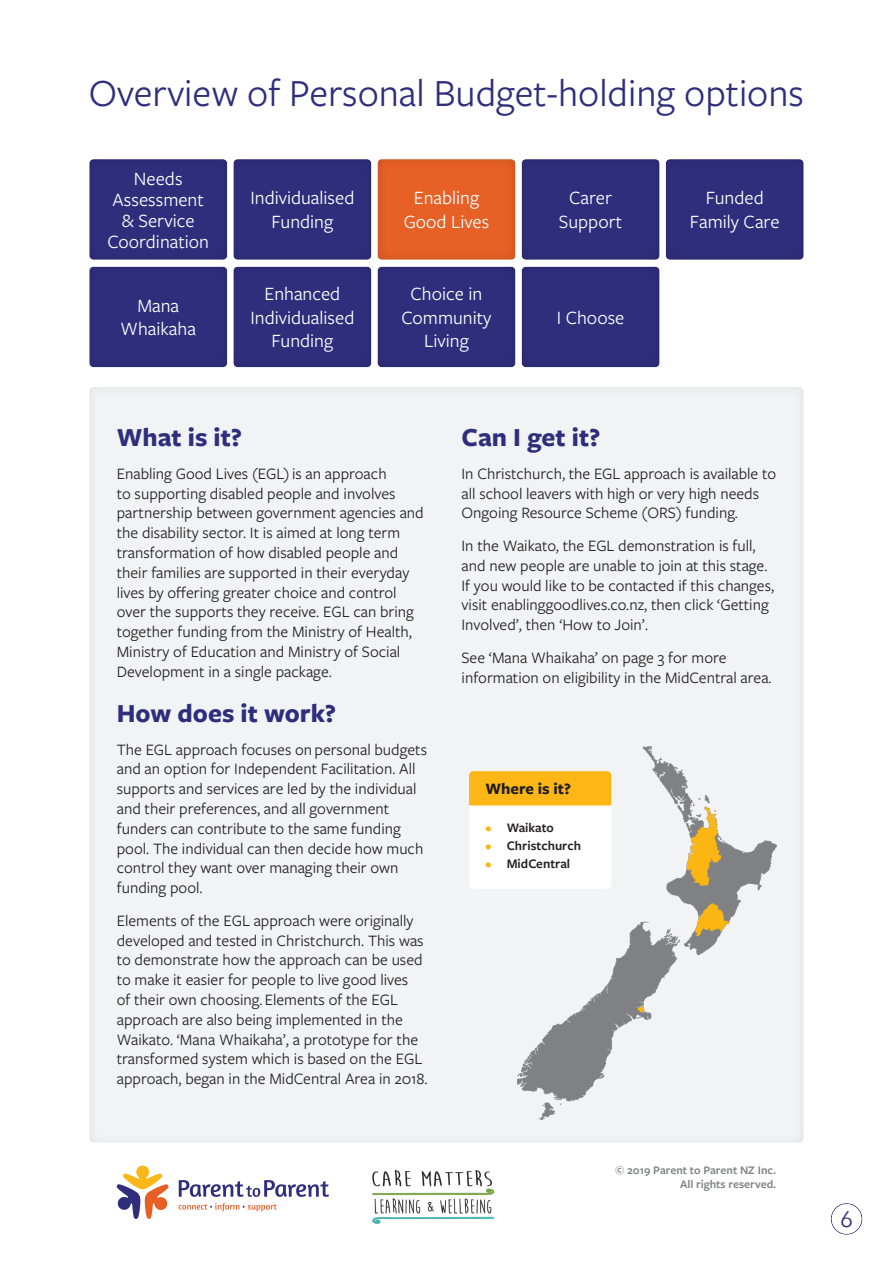
<style>
.page{position:relative;width:893px;height:1263px;background:#fff}
.page>*{position:absolute;margin:0;border:0;box-sizing:border-box;transform-origin:0 0}
.t1{font:39.9px "Freight Sans Pro";color:#2f2e7d}
.Heading{font:700 27px "Freight Sans Pro";color:#2f2e7d}
.t2{font:22.5px "Avenir Next";color:#2f2e7d}
.Button_text{font:19.5px/23.4px "Freight Sans Pro";color:#fff;text-align:center}
.Paragraph{font:16.5px/19.8px "Freight Sans Pro";color:#231f20}
.Paragraph-2{font:700 16.5px "Freight Sans Pro";color:#231f20}
.t3{font:600 13.5px "Freight Sans Pro";color:#231f20}
.t4{font:600 12px/14.4px "Freight Sans Pro";color:#808285;text-align:right}
.s1{color:#fcb716}
</style>
<div class="page">
<img style="left:372px;top:1170px;width:122px;height:53px">
<svg style="left:117px;top:1165px;width:52px;height:54px"></svg>
<svg style="left:179px;top:1180px;width:150px;height:17px"></svg>
<svg style="left:179px;top:1203px;width:98px;height:8px"></svg>
<div style="left:87px;top:387px;width:717px;height:756px;background:#f2f3f4"></div>
<div style="left:829px;top:1201px;width:34px;height:35px;background:#231f20;opacity:.1"></div>
<div style="left:665px;top:156px;width:139px;height:104px;background:#2f2e7d"></div>
<div style="left:521px;top:264px;width:140px;height:103px;background:#2f2e7d"></div>
<div style="left:521px;top:157px;width:140px;height:104px;background:#2f2e7d"></div>
<div style="left:376px;top:264px;width:140px;height:103px;background:#2f2e7d"></div>
<div style="left:231px;top:266px;width:141px;height:102px;background:#2f2e7d"></div>
<div style="left:231px;top:159px;width:141px;height:103px;background:#2f2e7d"></div>
<div style="left:87px;top:266px;width:141px;height:102px;background:#2f2e7d"></div>
<div style="left:87px;top:159px;width:141px;height:103px;background:#2f2e7d"></div>
<img style="left:518px;top:746px;width:259px;height:373px">
<svg style="left:469px;top:771px;width:142px;height:118px"></svg>
<div style="left:376px;top:157px;width:140px;height:104px;background:#231f20;opacity:.2"></div>
<h1 class="t1" style="left:89px;top:67px;width:716px">Overview of Personal Budget-holding options</h1>
<p class="Button_text" style="left:107px;top:167px;width:103px;line-height:21px">Needs<br>Assessment &amp; Service<br>Coordination</p>
<p class="Button_text" style="left:121px;top:293px;width:77px">Mana<br>Whaikaha</p>
<p class="Button_text" style="left:250px;top:186px;width:105px">Individualised<br>Funding</p>
<p class="Button_text" style="left:250px;top:281px;width:105px">Enhanced<br>Individualised<br>Funding</p>
<p class="Button_text" style="left:404px;top:186px;width:87px">Enabling<br>Good Lives</p>
<p class="Button_text" style="left:401px;top:281px;width:92px">Choice in<br>Community<br>Living</p>
<p class="Button_text" style="left:559px;top:186px;width:65px">Carer<br>Support</p>
<p class="Button_text" style="left:557px;top:305px;width:69px">I Choose</p>
<p class="Button_text" style="left:690px;top:186px;width:91px">Funded<br>Family Care</p>
<h2 class="Heading" style="left:117px;top:419px;width:127px">What is it?</h2>
<p class="Paragraph" style="left:117px;top:463px;width:308px">Enabling Good Lives (EGL) is an approach<br>to supporting disabled people and involves partnership between government agencies and the disability sector. It is aimed at long term transformation of how disabled people and their families are supported in their everyday lives by offering greater choice and control over the supports they receive. EGL can bring together funding from the Ministry of Health, Ministry of Education and Ministry of Social Development in a single package.</p>
<h2 class="Heading" style="left:117px;top:694px;width:221px">How does it work?</h2>
<p class="Paragraph" style="left:117px;top:738px;width:312px">The EGL approach focuses on personal budgets and an option for Independent Facilitation. All supports and services are led by the individual and their preferences, and all government funders can contribute to the same funding pool. The individual can then decide how much control they want over managing their own funding pool.</p>
<p class="Paragraph" style="left:117px;top:910px;width:312px">Elements of the EGL approach were originally developed and tested in Christchurch. This was to demonstrate how the approach can be used to make it easier for people to live good lives<br>of their own choosing. Elements of the EGL approach are also being implemented in the Waikato. ‘Mana Whaikaha’, a prototype for the transformed system which is based on the EGL approach, began in the MidCentral Area in 2018.</p>
<p class="Heading" style="left:462px;top:419px;width:140px">Can I get it?</p>
<p class="Paragraph" style="left:462px;top:463px;width:316px">In Christchurch, the EGL approach is available to all school leavers with high or very high needs<br>Ongoing Resource Scheme (ORS) funding.</p>
<p class="Paragraph" style="left:462px;top:535px;width:314px">In the Waikato, the EGL demonstration is full, and new people are unable to join at this stage.<br>If you would like to be contacted if this changes, visit enablinggoodlives.co.nz, then click ‘Getting Involved’, then ‘How to Join’.</p>
<p class="Paragraph" style="left:462px;top:647px;width:312px">See ‘Mana Whaikaha’ on page 3 for more information on eligibility in the MidCentral area.</p>
<p class="Paragraph-2" style="left:485px;top:777px;width:87px">Where is it?</p>
<p class="t3" style="left:485px;top:818px;width:70px"><span class="s1">•</span> Waikato</p>
<p class="t3" style="left:485px;top:836px;width:97px"><span class="s1">•</span> Christchurch</p>
<p class="t3" style="left:485px;top:855px;width:86px"><span class="s1">•</span> MidCentral</p>
<p class="t4" style="left:615px;top:1162px;width:162px">© 2019 Parent to Parent NZ Inc.<br>All rights reserved.</p>
<h3 class="t2" style="left:840px;top:1200px;width:15px">6</h3>
</div>
